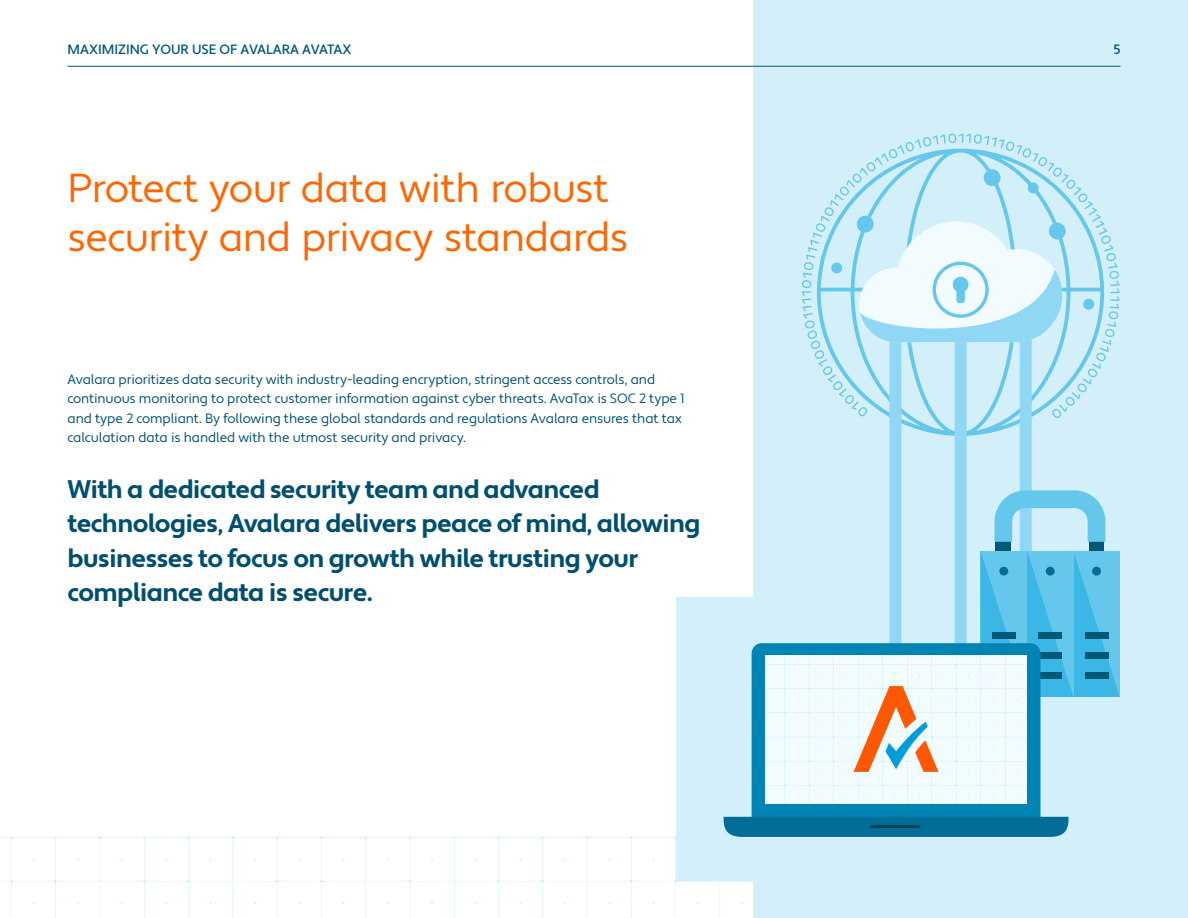
<style>
.page{position:relative;width:1188px;height:918px;background:#fff}
.page>*{position:absolute;margin:0;border:0;box-sizing:border-box;transform-origin:0 0}
.t1{font:40.5px/48.6px "Apertura";letter-spacing:-.02em;color:#f60}
.t2{font:700 25.5px/34.5px "Apertura";letter-spacing:-.025em;color:#014f70}
.t3{font:13.5px/19.5px "Apertura";letter-spacing:-.01em;color:#014f70}
.t4{font:500 13.5px "Apertura";color:#005877}
</style>
<div class="page">
<svg style="left:0;top:836px;width:724px;height:82px"></svg>
<div style="left:753px;top:0;width:435px;height:918px;background:#d3f0fa"></div>
<div style="left:676px;top:598px;width:426px;height:283px;background:#d3f0fa"></div>
<svg style="left:901px;top:419px;width:119px;height:17px"></svg>
<div style="left:955px;top:333px;width:12px;height:331px;background:#8fd7f2"></div>
<div style="left:889px;top:333px;width:12px;height:331px;background:#8fd7f2"></div>
<div style="left:1020px;top:333px;width:12px;height:251px;background:#8fd7f2"></div>
<svg style="left:802px;top:133px;width:318px;height:286px"></svg>
<div style="left:996px;top:539px;width:15px;height:18px;background:#005877"></div>
<div style="left:1089px;top:539px;width:15px;height:18px;background:#005877"></div>
<svg style="left:994px;top:490px;width:111px;height:52px"></svg>
<div style="left:752px;top:643px;width:288px;height:174px;background:#0084b4"></div>
<svg style="left:724px;top:817px;width:345px;height:87px"></svg>
<hr style="left:870px;top:825px;width:51px;height:3px;background:#004159;border-radius:2px">
<svg style="left:765px;top:551px;width:355px;height:253px"></svg>
<hr style="left:68px;top:66px;width:1053px;height:1px;background:#005877">
<p class="t4" style="left:68px;top:41px;width:286px">MAXIMIZING YOUR USE OF AVALARA AVATAX</p>
<p class="t4" style="left:1114px;top:41px;width:8px">5</p>
<h1 class="t1" style="left:68px;top:165px;width:562px">Protect your data with robust security and privacy standards</h1>
<p class="t3" style="left:68px;top:370px;width:619px">Avalara prioritizes data security with industry-leading encryption, stringent access controls, and continuous monitoring to protect customer information against cyber threats. AvaTax is SOC 2 type 1 and type 2 compliant. By following these global standards and regulations Avalara ensures that tax calculation data is handled with the utmost security and privacy.</p>
<h2 class="t2" style="left:68px;top:472px;width:635px">With a dedicated security team and advanced technologies, Avalara delivers peace of mind, allowing businesses to focus on growth while trusting your compliance data is secure.</h2>
</div>
